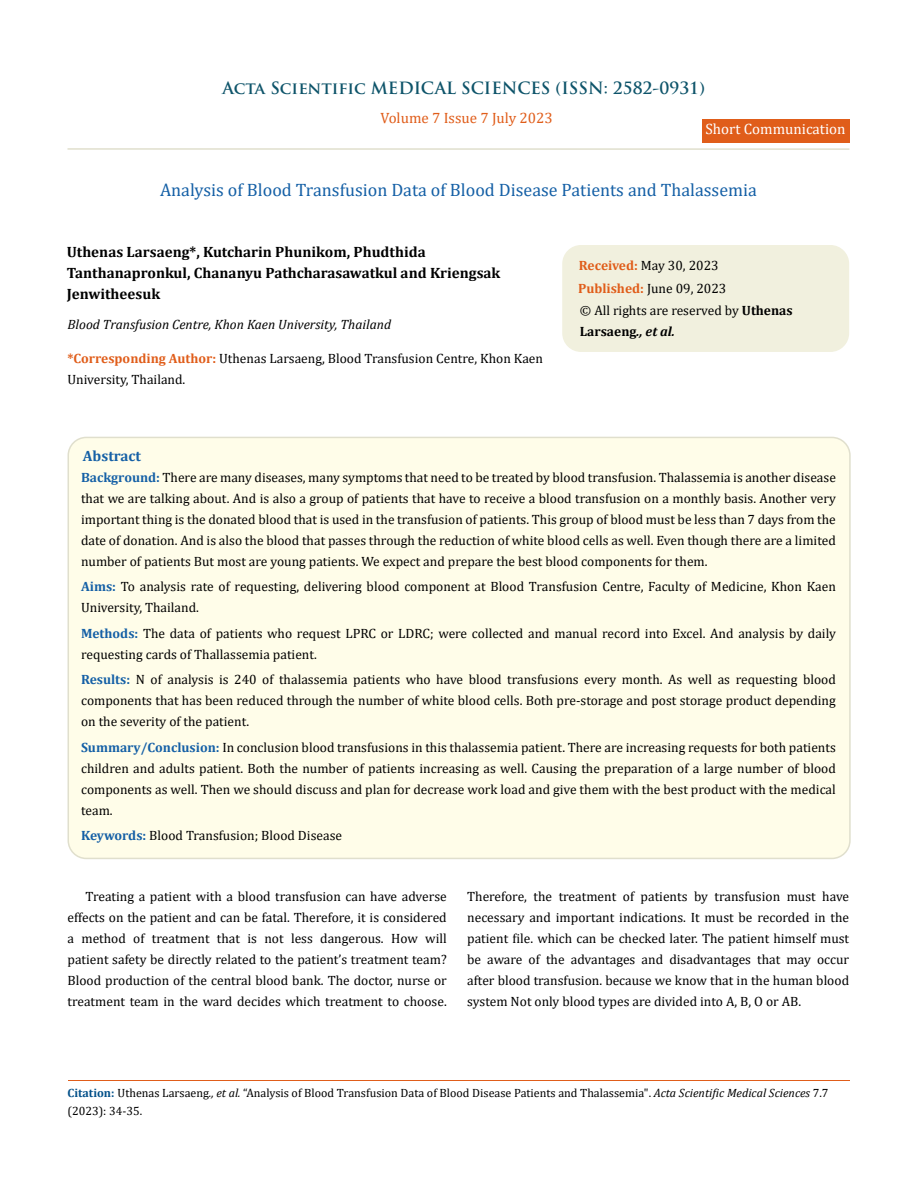
<style>
.page{position:relative;width:917px;height:1188px;background:#fff}
.page>*{position:absolute;margin:0;border:0;box-sizing:border-box;transform-origin:0 0}
.t1{font:18px "Cambria";color:#1560a6}
.t2{font:700 16.5px "Trajan Pro";color:#0e546a}
.t3{font:700 15px/21px "Cambria";color:#000}
.t4{font:15px "Cambria";color:#e05d1a}
.t5{font:15px "Cambria";color:#fff}
.t6{font:700 15px "Cambria";color:#1560a6}
.t7{font:13.5px/21px "Cambria";color:#000}
.t8{font:italic 13.5px "Cambria";color:#000}
.t9{font:12px/18px "Cambria";color:#000}
.s1{font-weight:700;color:#e05d1a}
.s2{font-weight:700}
.s3{font-weight:700;font-style:italic}
.s4{font-weight:700;color:#1560a6}
.s5{font-weight:700;color:#035089}
.s6{font-style:italic}
</style>
<div class="page">
<div style="left:701px;top:119px;width:148px;height:23px;background:#e05d1a"></div>
<div style="left:563px;top:246px;width:285px;height:105px;background:#f1f0de;border-radius:18px"></div>
<div style="left:562px;top:245px;width:287px;height:107px;border:2px solid #f1f0de;border-radius:18px"></div>
<div style="left:68px;top:437px;width:781px;height:421px;background:#fffde9;border-radius:18px"></div>
<div style="left:67px;top:437px;width:783px;height:422px;border:2px solid #e0dfcd;border-radius:18px"></div>
<hr style="left:68px;top:1081px;width:781px;height:1px;background:#e05d1a">
<hr style="left:67px;top:148px;width:782px;height:2px;background:#e0dfcd">
<p class="t2" style="left:222px;top:77px;width:484px">Acta Scientific MEDICAL SCIENCES (ISSN: 2582-0931)</p>
<p class="t4" style="left:380px;top:109px;width:174px">Volume 7 Issue 7 July 2023</p>
<p class="t5" style="left:705px;top:120px;width:141px">Short Communication</p>
<h1 class="t1" style="left:160px;top:180px;width:598px">Analysis of Blood Transfusion Data of Blood Disease Patients and Thalassemia</h1>
<p class="t3" style="left:67px;top:241px;width:435px">Uthenas Larsaeng*, Kutcharin Phunikom, Phudthida<br>Tanthanapronkul, Chananyu Pathcharasawatkul and Kriengsak<br>Jenwitheesuk</p>
<p class="t8" style="left:67px;top:315px;width:325px">Blood Transfusion Centre, Khon Kaen University, Thailand</p>
<p class="t7" style="left:67px;top:348px;width:477px"><span class="s1">*Corresponding Author:</span> Uthenas Larsaeng, Blood Transfusion Centre, Khon Kaen<br>University, Thailand.</p>
<p class="t7" style="left:578px;top:254px;width:150px;line-height:23px"><span class="s1">Received:</span> May 30, 2023<br><span class="s1">Published:</span> June 09, 2023</p>
<p class="t7" style="left:580px;top:300px;width:214px">© All rights are reserved by <span class="s2">Uthenas<br>Larsaeng</span><span class="s3">., et al.</span></p>
<p class="t6" style="left:83px;top:445px;width:60px">Abstract</p>
<p class="t7" style="left:81px;top:466px;width:756px;text-align:justify"><span class="s4">Background:</span> There are many diseases, many symptoms that need to be treated by blood transfusion. Thalassemia is another disease that we are talking about. And is also a group of patients that have to receive a blood transfusion on a monthly basis. Another very important thing is the donated blood that is used in the transfusion of patients. This group of blood must be less than 7 days from the date of donation. And is also the blood that passes through the reduction of white blood cells as well. Even though there are a limited number of patients But most are young patients. We expect and prepare the best blood components for them.</p>
<p class="t7" style="left:81px;top:576px;width:756px"><span class="s4">Aims:</span> To analysis rate of requesting, delivering blood component at Blood Transfusion Centre, Faculty of Medicine, Khon Kaen<br>University, Thailand.</p>
<p class="t7" style="left:81px;top:622px;width:756px"><span class="s4">Methods:</span> The data of patients who request LPRC or LDRC; were collected and manual record into Excel. And analysis by daily requesting cards of Thallassemia patient.</p>
<p class="t7" style="left:81px;top:669px;width:756px;text-align:justify"><span class="s4">Results:</span> N of analysis is 240 of thalassemia patients who have blood transfusions every month. As well as requesting blood components that has been reduced through the number of white blood cells. Both pre-storage and post storage product depending on the severity of the patient.</p>
<p class="t7" style="left:81px;top:736px;width:756px;text-align:justify"><span class="s4">Summary/Conclusion:</span> In conclusion blood transfusions in this thalassemia patient. There are increasing requests for both patients children and adults patient. Both the number of patients increasing as well. Causing the preparation of a large number of blood components as well. Then we should discuss and plan for decrease work load and give them with the best product with the medical team.</p>
<p class="t7" style="left:81px;top:825px;width:262px"><span class="s4">Keywords:</span> Blood Transfusion; Blood Disease</p>
<p class="t7" style="left:67px;top:886px;width:381px;text-align:justify;text-indent:18px">Treating a patient with a blood transfusion can have adverse effects on the patient and can be fatal. Therefore, it is considered a method of treatment that is not less dangerous. How will patient safety be directly related to the patient’s treatment team?<br>Blood production of the central blood bank. The doctor, nurse or treatment team in the ward decides which treatment to choose.</p>
<p class="t7" style="left:467px;top:886px;width:383px;text-align:justify">Therefore, the treatment of patients by transfusion must have necessary and important indications. It must be recorded in the patient file. which can be checked later. The patient himself must be aware of the advantages and disadvantages that may occur after blood transfusion. because we know that in the human blood system Not only blood types are divided into A, B, O or AB.</p>
<p class="t9" style="left:68px;top:1084px;width:762px"><span class="s5">Citation:</span> Uthenas Larsaeng<span class="s6">., et al.</span> “Analysis of Blood Transfusion Data of Blood Disease Patients and Thalassemia". <span class="s6">Acta Scientific Medical Sciences</span> 7.7 (2023): 34-35.</p>
</div>
